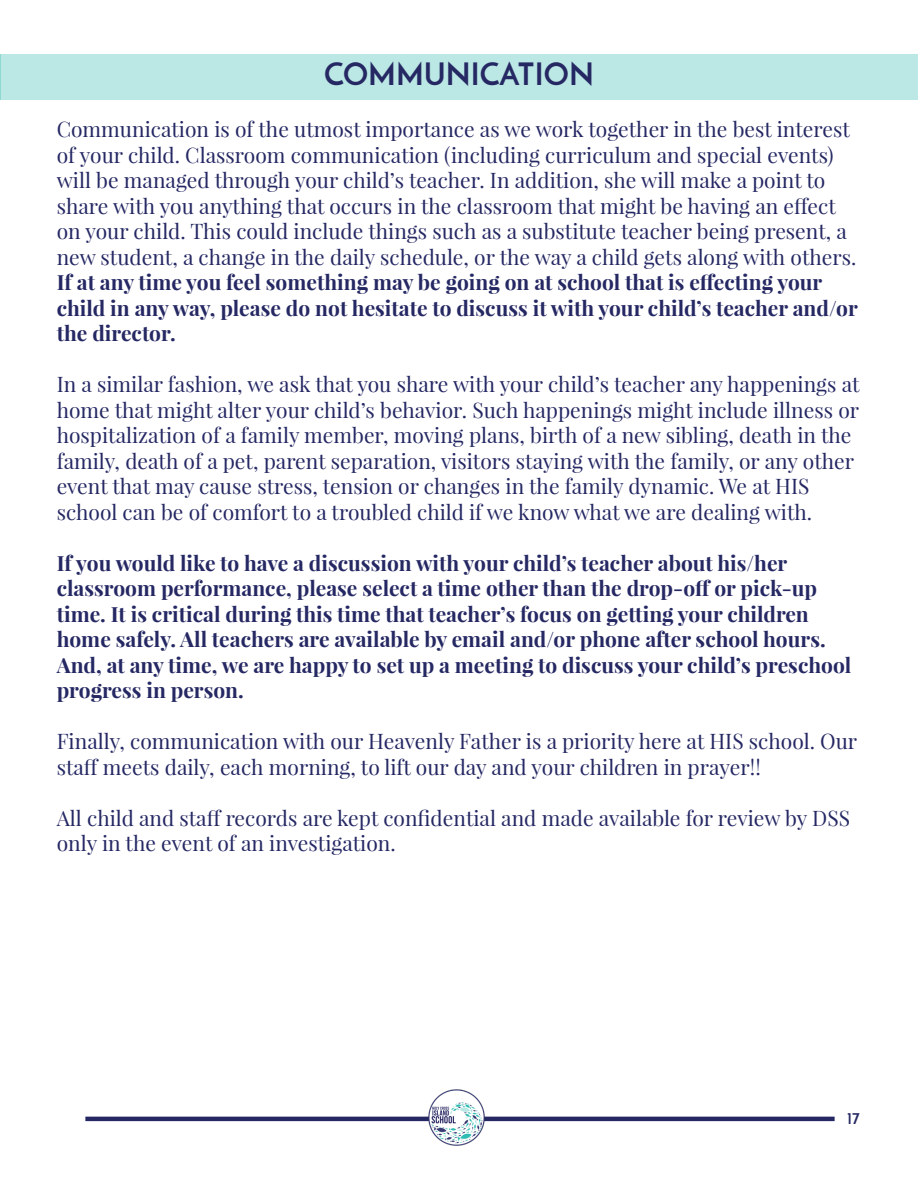
<style>
.page{position:relative;width:918px;height:1188px;background:#fff}
.page>*{position:absolute;margin:0;border:0;box-sizing:border-box;transform-origin:0 0}
.t1{font:700 30.75px "Josefin Sans";color:#252863}
.Normal_Text{font:21px/25.5px "Playfair Display";color:#252863}
.Normal_Text-2{font:700 21px/25.5px "Playfair Display";color:#252863}
.t2{font:700 16.5px "Josefin Sans";color:#252863}
.s1{font-weight:700}
</style>
<div class="page">
<hr style="left:85px;top:1117px;width:750px;height:4px;background:#252863">
<img style="left:426px;top:1089px;width:60px;height:57px">
<div style="left:0;top:54px;width:918px;height:45px;background:#bbe8e4"></div>
<p class="t1" style="left:324px;top:55px;width:271px">COMMUNICATION</p>
<p class="Normal_Text" style="left:57px;top:116px;width:803px">Communication is of the utmost importance as we work together in the best interest of your child. Classroom communication (including curriculum and special events) will be managed through your child’s teacher. In addition, she will make a point to share with you anything that occurs in the classroom that might be having an effect on your child. This could include things such as a substitute teacher being present, a new student, a change in the daily schedule, or the way a child gets along with others.<br><span class="s1">If at any time you feel something may be going on at school that is effecting your child in any way, please do not hesitate to discuss it with your child’s teacher and/or the director.</span></p>
<p class="Normal_Text" style="left:57px;top:371px;width:804px">In a similar fashion, we ask that you share with your child’s teacher any happenings at home that might alter your child’s behavior. Such happenings might include illness or hospitalization of a family member, moving plans, birth of a new sibling, death in the family, death of a pet, parent separation, visitors staying with the family, or any other event that may cause stress, tension or changes in the family dynamic. We at HIS school can be of comfort to a troubled child if we know what we are dealing with.</p>
<p class="Normal_Text-2" style="left:57px;top:550px;width:796px">If you would like to have a discussion with your child’s teacher about his/her classroom performance, please select a time other than the drop-off or pick-up time. It is critical during this time that teacher’s focus on getting your children home safely. All teachers are available by email and/or phone after school hours.<br>And, at any time, we are happy to set up a meeting to discuss your child’s preschool progress in person.</p>
<p class="Normal_Text" style="left:57px;top:728px;width:802px">Finally, communication with our Heavenly Father is a priority here at HIS school. Our staff meets daily, each morning, to lift our day and your children in prayer!!</p>
<p class="Normal_Text" style="left:57px;top:805px;width:795px">All child and staff records are kept confidential and made available for review by DSS only in the event of an investigation.</p>
<p class="t2" style="left:847px;top:1108px;width:14px">17</p>
</div>
